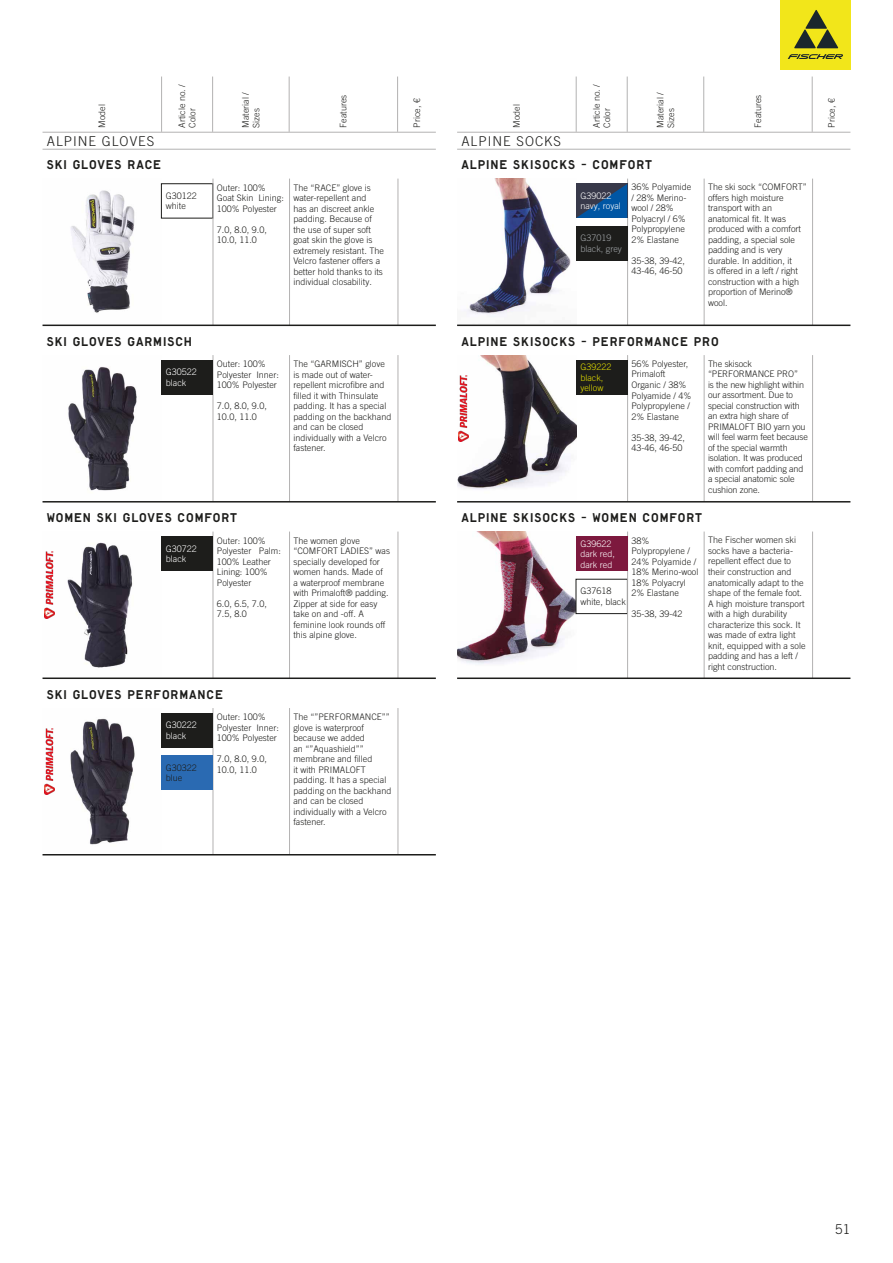
<style>
.page{position:relative;width:893px;height:1263px;background:#fff}
.page>*{position:absolute;margin:0;border:0;box-sizing:border-box;transform-origin:0 0}
.t1{font:300 13.5px "Trade Gothic LT Pro";letter-spacing:.075em;color:#1d1d1b}
.t2{font:12px "Lutz Headline CE";letter-spacing:.075em;color:#1d1d1b}
.t3{font:300 9px/10.5px "Trade Gothic LT Pro";color:#1d1d1b}
.t4{font:300 9px/10.5px "Trade Gothic LT Pro";color:#fff}
.t5{font:300 9px/10.5px "Trade Gothic LT Pro";color:#e4df00}
.t6{font:300 9px/10.5px "Trade Gothic LT Pro";color:#a0a4a7}
</style>
<div class="page">
<img style="left:457px;top:179px;width:119px;height:146px">
<img style="left:457px;top:355px;width:119px;height:134px">
<img style="left:457px;top:531px;width:119px;height:133px">
<img style="left:43px;top:183px;width:119px;height:142px">
<img style="left:68px;top:360px;width:94px;height:131px">
<img style="left:44px;top:536px;width:118px;height:132px">
<img style="left:44px;top:713px;width:118px;height:132px">
<div style="left:780px;top:0;width:70px;height:70px;background:#f2e61a"></div>
<svg style="left:788px;top:54px;width:55px;height:5px"></svg>
<svg style="left:794px;top:10px;width:44px;height:38px"></svg>
<svg style="left:576px;top:579px;width:51px;height:35px"></svg>
<hr style="left:457px;top:132px;width:393px;height:1px;background:#b3b2b2">
<hr style="left:457px;top:149px;width:393px;height:1px;background:#b3b2b2">
<hr style="left:627px;top:179px;width:1px;height:146px;background:#b3b2b2">
<hr style="left:704px;top:179px;width:1px;height:146px;background:#b3b2b2">
<hr style="left:812px;top:179px;width:1px;height:146px;background:#b3b2b2">
<hr style="left:457px;top:325px;width:393px;height:1px;background:#1d1d1b">
<svg style="left:576px;top:184px;width:51px;height:34px;background:#1c4776"></svg>
<hr style="left:627px;top:355px;width:1px;height:147px;background:#b3b2b2">
<hr style="left:704px;top:355px;width:1px;height:147px;background:#b3b2b2">
<hr style="left:812px;top:355px;width:1px;height:147px;background:#b3b2b2">
<hr style="left:457px;top:501px;width:393px;height:1px;background:#1d1d1b">
<div style="left:576px;top:360px;width:51px;height:34px;background:#1d1d1b"></div>
<hr style="left:627px;top:531px;width:1px;height:147px;background:#b3b2b2">
<hr style="left:704px;top:531px;width:1px;height:147px;background:#b3b2b2">
<hr style="left:812px;top:531px;width:1px;height:147px;background:#b3b2b2">
<hr style="left:457px;top:677px;width:393px;height:2px;background:#1d1d1b">
<svg style="left:161px;top:183px;width:52px;height:35px"></svg>
<hr style="left:213px;top:179px;width:1px;height:146px;background:#b3b2b2">
<hr style="left:289px;top:179px;width:1px;height:146px;background:#b3b2b2">
<hr style="left:398px;top:179px;width:1px;height:146px;background:#b3b2b2">
<hr style="left:43px;top:325px;width:393px;height:1px;background:#1d1d1b">
<hr style="left:213px;top:355px;width:1px;height:147px;background:#b3b2b2">
<hr style="left:289px;top:355px;width:1px;height:147px;background:#b3b2b2">
<hr style="left:398px;top:355px;width:1px;height:147px;background:#b3b2b2">
<hr style="left:43px;top:501px;width:393px;height:1px;background:#1d1d1b">
<div style="left:162px;top:360px;width:51px;height:34px;background:#1d1d1b"></div>
<hr style="left:213px;top:531px;width:1px;height:147px;background:#b3b2b2">
<hr style="left:289px;top:531px;width:1px;height:147px;background:#b3b2b2">
<hr style="left:398px;top:531px;width:1px;height:147px;background:#b3b2b2">
<hr style="left:43px;top:677px;width:393px;height:2px;background:#1d1d1b">
<div style="left:162px;top:537px;width:51px;height:34px;background:#1d1d1b"></div>
<hr style="left:213px;top:708px;width:1px;height:147px;background:#b3b2b2">
<hr style="left:289px;top:708px;width:1px;height:147px;background:#b3b2b2">
<hr style="left:398px;top:708px;width:1px;height:147px;background:#b3b2b2">
<hr style="left:43px;top:854px;width:393px;height:1px;background:#1d1d1b">
<div style="left:162px;top:713px;width:51px;height:34px;background:#1d1d1b"></div>
<div style="left:162px;top:756px;width:51px;height:34px;background:#2a6ab2"></div>
<div style="left:576px;top:537px;width:51px;height:34px;background:#7d193e"></div>
<div style="left:576px;top:226px;width:51px;height:34px;background:#1d1d1b"></div>
<hr style="left:43px;top:132px;width:393px;height:1px;background:#b3b2b2">
<hr style="left:43px;top:149px;width:393px;height:1px;background:#b3b2b2">
<hr style="left:161px;top:77px;width:1px;height:55px;background:#b3b2b2">
<hr style="left:212px;top:77px;width:1px;height:55px;background:#b3b2b2">
<hr style="left:289px;top:77px;width:1px;height:55px;background:#b3b2b2">
<hr style="left:397px;top:77px;width:1px;height:55px;background:#b3b2b2">
<hr style="left:576px;top:77px;width:1px;height:55px;background:#b3b2b2">
<hr style="left:627px;top:77px;width:1px;height:55px;background:#b3b2b2">
<hr style="left:703px;top:77px;width:1px;height:55px;background:#b3b2b2">
<hr style="left:812px;top:77px;width:1px;height:55px;background:#b3b2b2">
<img style="left:459px;top:375px;width:10px;height:66px">
<img style="left:44px;top:552px;width:10px;height:66px">
<img style="left:44px;top:728px;width:10px;height:66px">
<p class="t3" style="left:97px;top:128px;width:25px;rotate:-90deg">Model</p>
<p class="t3" style="left:177px;top:128px;width:45px;rotate:-90deg">Article no. /<br>Color</p>
<p class="t3" style="left:240px;top:128px;width:37px;rotate:-90deg">Material /<br>Sizes</p>
<p class="t3" style="left:338px;top:128px;width:35px;rotate:-90deg">Features</p>
<p class="t3" style="left:412px;top:128px;width:31px;rotate:-90deg">Price, €</p>
<p class="t3" style="left:511px;top:128px;width:25px;rotate:-90deg">Model</p>
<p class="t3" style="left:591px;top:128px;width:45px;rotate:-90deg">Article no. /<br>Color</p>
<p class="t3" style="left:655px;top:128px;width:37px;rotate:-90deg">Material /<br>Sizes</p>
<p class="t3" style="left:753px;top:128px;width:35px;rotate:-90deg">Features</p>
<p class="t3" style="left:826px;top:128px;width:31px;rotate:-90deg">Price, €</p>
<h1 class="t1" style="left:47px;top:133px;width:109px">ALPINE GLOVES</h1>
<h2 class="t2" style="left:47px;top:157px;width:116px">SKI GLOVES RACE</h2>
<p class="t3" style="left:166px;top:190px;width:33px">G30122 white</p>
<h2 class="t2" style="left:47px;top:334px;width:147px">SKI GLOVES GARMISCH</h2>
<p class="t4" style="left:166px;top:367px;width:33px">G30522 black</p>
<p class="t3" style="left:217px;top:182px;width:69px">Outer: 100%<br>Goat Skin Lining:<br>100% Polyester</p>
<p class="t3" style="left:217px;top:224px;width:52px">7.0, 8.0, 9.0,<br>10.0, 11.0</p>
<p class="t3" style="left:293px;top:182px;width:92px">The “RACE” glove is water-repellent and<br>has an discreet ankle padding. Because of the use of super soft goat skin the glove is extremely resistant. The<br>Velcro fastener offers a better hold thanks to its individual closability.</p>
<p class="t3" style="left:217px;top:359px;width:64px">Outer: 100%<br>Polyester Inner:<br>100% Polyester</p>
<p class="t3" style="left:217px;top:401px;width:52px">7.0, 8.0, 9.0,<br>10.0, 11.0</p>
<p class="t3" style="left:293px;top:358px;width:100px">The “GARMISCH” glove is made out of water&shy;repellent microfibre and filled it with Thinsulate padding. It has a special padding on the backhand and can be closed individually with a Velcro fastener.</p>
<h2 class="t2" style="left:47px;top:510px;width:192px">WOMEN SKI GLOVES COMFORT</h2>
<p class="t4" style="left:166px;top:543px;width:33px">G30722 black</p>
<p class="t3" style="left:217px;top:535px;width:65px">Outer: 100%<br>Polyester Palm:<br>100% Leather<br>Lining: 100%<br>Polyester</p>
<p class="t3" style="left:217px;top:598px;width:52px">6.0, 6.5, 7.0,<br>7.5, 8.0</p>
<p class="t3" style="left:293px;top:535px;width:98px">The women glove “COMFORT LADIES” was specially developed for women hands. Made of<br>a waterproof membrane with Primaloft® padding.<br>Zipper at side for easy take on and -off. A feminine look rounds off this alpine glove.</p>
<h2 class="t2" style="left:47px;top:686px;width:178px">SKI GLOVES PERFORMANCE</h2>
<p class="t4" style="left:166px;top:720px;width:33px">G30222 black</p>
<p class="t3" style="left:166px;top:762px;width:33px">G30322 blue</p>
<p class="t3" style="left:217px;top:711px;width:64px">Outer: 100%<br>Polyester Inner:<br>100% Polyester</p>
<p class="t3" style="left:217px;top:754px;width:52px">7.0, 8.0, 9.0,<br>10.0, 11.0</p>
<p class="t3" style="left:293px;top:711px;width:100px">The “”PERFORMANCE”” glove is waterproof because we added<br>an “”Aquashield”” membrane and filled<br>it with PRIMALOFT padding. It has a special padding on the backhand and can be closed individually with a Velcro fastener.</p>
<h1 class="t1" style="left:461px;top:133px;width:101px">ALPINE SOCKS</h1>
<h2 class="t2" style="left:461px;top:157px;width:192px">ALPINE SKISOCKS - COMFORT</h2>
<p class="t4" style="left:580px;top:190px;width:42px">G39022 navy, royal</p>
<p class="t3" style="left:631px;top:182px;width:62px">36% Polyamide / 28% Merino&shy;wool / 28%<br>Polyacryl / 6%<br>Polypropylene<br>2% Elastane</p>
<p class="t3" style="left:631px;top:255px;width:55px">35-38, 39-42,<br>43-46, 46-50</p>
<p class="t6" style="left:580px;top:233px;width:43px">G37019 black, grey</p>
<p class="t3" style="left:708px;top:182px;width:100px">The ski sock “COMFORT” offers high moisture transport with an anatomical fit. It was produced with a comfort padding, a special sole padding and is very durable. In addition, it<br>is offered in a left / right construction with a high proportion of Merino® wool.</p>
<h2 class="t2" style="left:461px;top:334px;width:259px">ALPINE SKISOCKS - PERFORMANCE PRO</h2>
<p class="t5" style="left:580px;top:362px;width:33px">G39222 black, yellow</p>
<p class="t3" style="left:631px;top:358px;width:62px">56% Polyester,<br>Primaloft<br>Organic / 38%<br>Polyamide / 4%<br>Polypropylene /<br>2% Elastane</p>
<p class="t3" style="left:631px;top:432px;width:55px">35-38, 39-42,<br>43-46, 46-50</p>
<p class="t3" style="left:708px;top:358px;width:101px">The skisock “PERFORMANCE PRO”<br>is the new highlight within our assortment. Due to special construction with an extra high share of<br>PRIMALOFT BIO yarn you will feel warm feet because of the special warmth isolation. It was produced with comfort padding and a special anatomic sole cushion zone.</p>
<h2 class="t2" style="left:461px;top:510px;width:242px">ALPINE SKISOCKS - WOMEN COMFORT</h2>
<p class="t3" style="left:631px;top:535px;width:69px">38%<br>Polypropylene /<br>24% Polyamide /<br>18% Merino-wool<br>18% Polyacryl<br>2% Elastane</p>
<p class="t3" style="left:631px;top:608px;width:53px">35-38, 39-42</p>
<p class="t4" style="left:580px;top:538px;width:36px">G39622 dark red, dark red</p>
<p class="t3" style="left:580px;top:586px;width:47px">G37618 white, black</p>
<p class="t3" style="left:708px;top:535px;width:99px">The Fischer women ski socks have a bacteria&shy;repellent effect due to their construction and anatomically adapt to the shape of the female foot.<br>A high moisture transport with a high durability characterize this sock. It was made of extra light knit, equipped with a sole padding and has a left / right construction.</p>
<h1 class="t1" style="left:835px;top:1222px;width:17px">51</h1>
</div>
